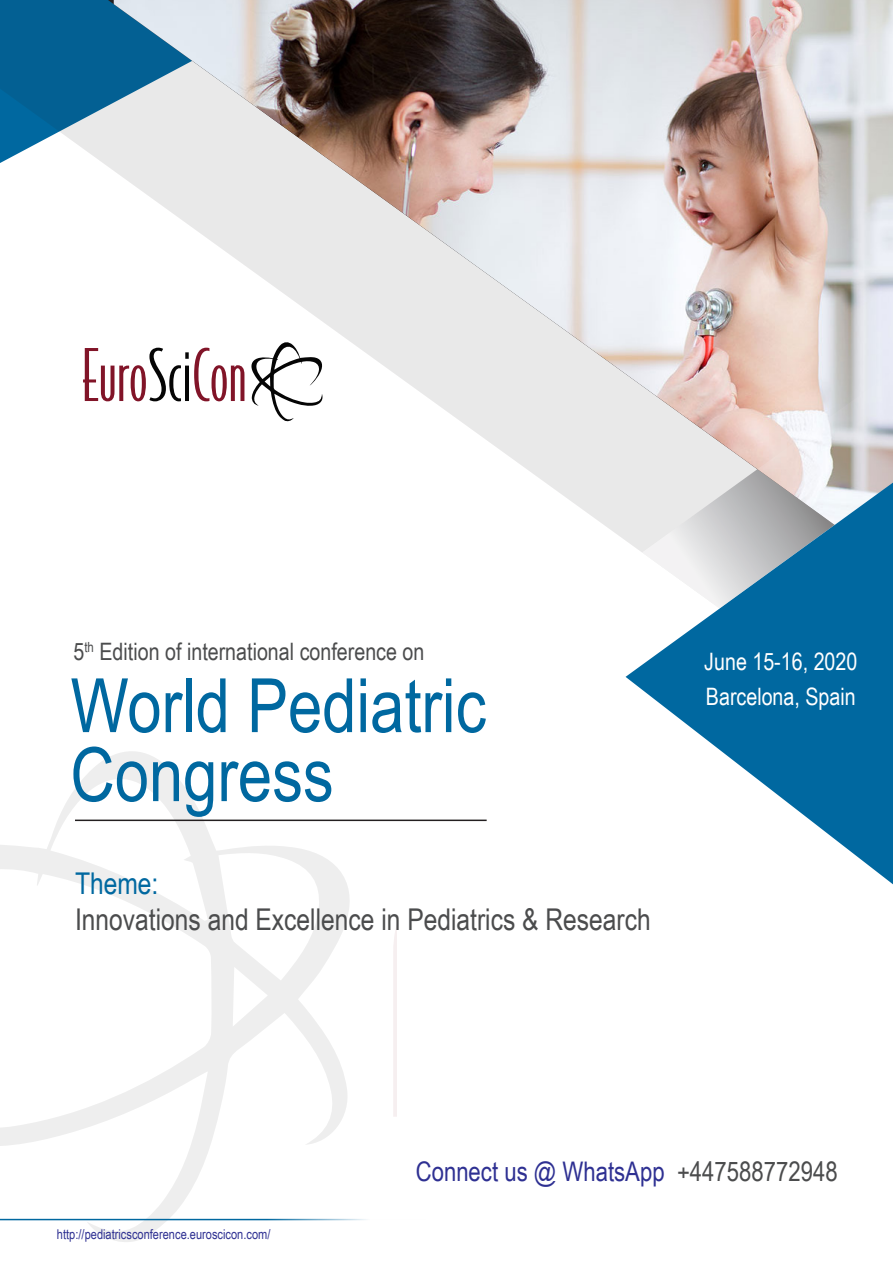
<style>
.page{position:relative;width:893px;height:1263px;background:#fff}
.page>*{position:absolute;margin:0;border:0;box-sizing:border-box;transform-origin:0 0}
.t1{font:75px "Arial Narrow";color:#0068a0}
.t2{font:30px "Arial Narrow";color:#4b4c4d}
.t3{font:30px "Arial Narrow";color:#0068a0}
.t4{font:27px "Arial Narrow";color:#2e3092}
.t5{font:24px "Arial Narrow";color:#4b4c4d}
.t6{font:24px/34.8px "Arial Narrow";color:#fff}
.t7{font:13.5px "Arial Narrow";color:#2e3092}
.s1{color:#4b4c4d}
</style>
<div class="page">
<svg style="left:393px;top:926px;width:4px;height:191px"></svg>
<svg style="left:0;top:751px;width:359px;height:491px"></svg>
<hr style="left:75px;top:819px;width:412px;height:2px;background:#231f20">
<svg style="left:0;top:0;width:108px;height:402px"></svg>
<img style="left:114px;top:0;width:779px;height:528px">
<svg style="left:625px;top:483px;width:268px;height:401px;fill:#0068a0"></svg>
<svg style="left:642px;top:371px;width:251px;height:237px;background:#b5c2cc"></svg>
<hr style="left:0;top:1219px;width:427px;height:1px;background:#0068a0">
<svg style="left:83px;top:348px;width:161px;height:53px"></svg>
<svg style="left:250px;top:341px;width:74px;height:81px"></svg>
<p class="t5" style="left:74px;top:634px;width:352px">5<sup>th</sup> Edition of international conference on</p>
<p class="t1" style="left:70px;top:651px;width:417px">World Pediatric</p>
<p class="t1" style="left:70px;top:720px;width:265px">Congress</p>
<p class="t3" style="left:75px;top:861px;width:85px">Theme:</p>
<p class="t2" style="left:75px;top:897px;width:577px">Innovations and Excellence in Pediatrics &amp; Research</p>
<p class="t6" style="left:704px;top:643px;width:155px">June 15-16, 2020<br>Barcelona, Spain</p>
<p class="t7" style="left:57px;top:1225px;width:215px">http://pediatricsconference.euroscicon.com/</p>
<p class="t4" style="left:416px;top:1151px;width:423px">Connect us @ WhatsApp <span class="s1">+447588772948</span></p>
</div>
